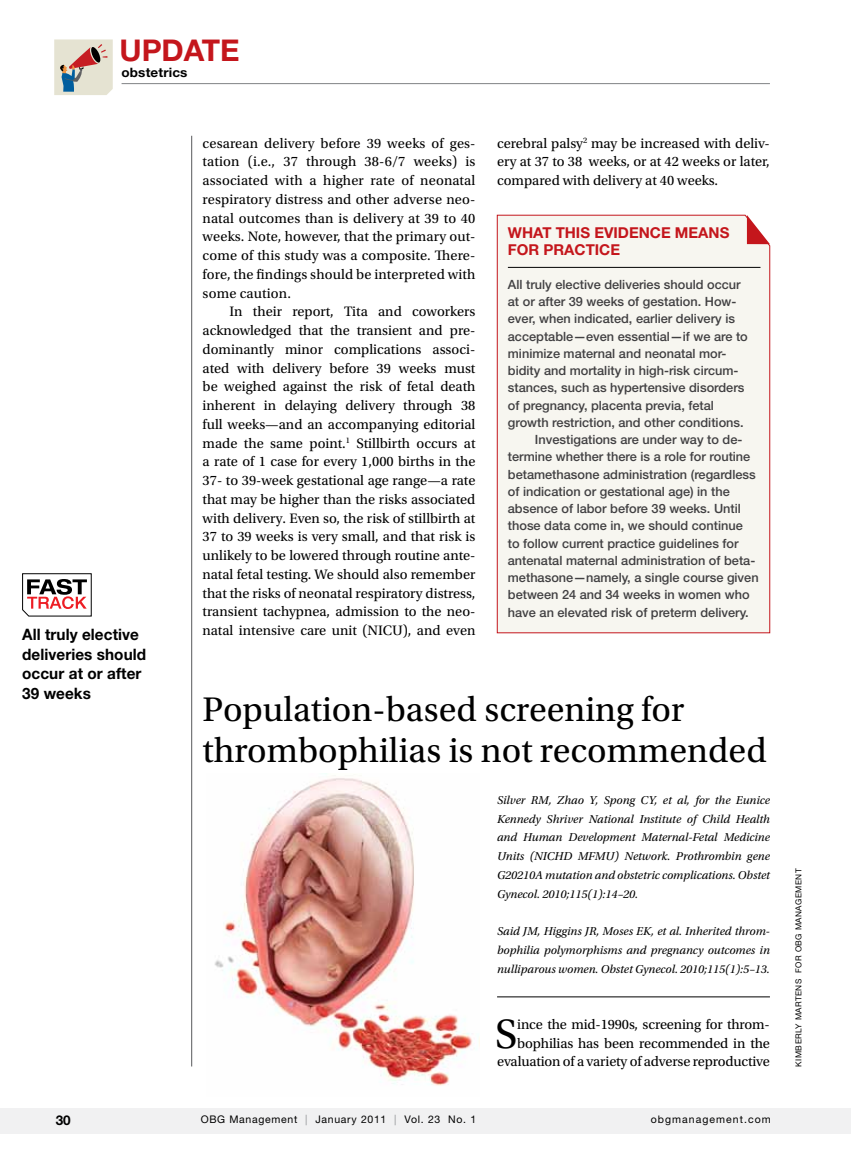
<style>
.page{position:relative;width:851px;height:1161px;background:#fff}
.page>*{position:absolute;margin:0;border:0;box-sizing:border-box;transform-origin:0 0}
.t1{font:43.05px "Utopia Std";color:#000}
.t2{font:36px/40.5px "Utopia Std";color:#000}
.t3{font:700 30px "Helvetica Neue LT Std";color:#c4161c}
.t4{font:700 15.75px/19.5px "Helvetica Neue LT Std";letter-spacing:.005em;color:#000}
.t5{font:700 15px/17.2px "Helvetica Neue LT Std";letter-spacing:.11em;color:#c4161c}
.t6{font:14.4px/18.8px "Utopia Std";color:#000;text-align:justify}
.t7{font:700 13.5px "Helvetica Neue LT Std";color:#000}
.t8{font:700 12.9px "Helvetica Neue LT Std";letter-spacing:.01em;color:#000;scale:1.04 1}
.t9{font:500 12.75px "Helvetica Neue LT Std";color:#414042}
.t10{font:italic 12px/18.8px "Utopia Std";color:#000;text-align:justify}
.t11{font:10.5px "Helvetica Neue LT Std";letter-spacing:.065em;color:#000}
.t12{font:10.5px "Helvetica Neue LT Std";letter-spacing:.1em;color:#000}
.t13{font:8.25px "Helvetica Neue LT Std";letter-spacing:.05em;color:#000}
.s1{color:#939598}
</style>
<div class="page">
<hr style="left:191px;top:136px;width:1px;height:931px;background:#58595b">
<hr style="left:122px;top:83px;width:648px;height:1px;background:#808285">
<div style="left:54px;top:39px;width:59px;height:56px;background:#e5e3d2"></div>
<svg style="left:60px;top:44px;width:47px;height:48px"></svg>
<div style="left:0;top:1108px;width:850px;height:26px;background:#f1f1f2"></div>
<svg style="left:22px;top:573px;width:70px;height:44px"></svg>
<hr style="left:497px;top:997px;width:273px;height:1px;background:#000">
<div style="left:497px;top:215px;width:273px;height:418px;background:#f7f6f0"></div>
<hr style="left:508px;top:267px;width:252px;height:1px;background:#000">
<svg style="left:746px;top:215px;width:24px;height:29px"></svg>
<img style="left:214px;top:778px;width:259px;height:308px">
<h3 class="t3" style="left:120px;top:32px;width:121px">UpdatE</h3>
<p class="t8" style="left:121px;top:64px;width:65px">obstetrics</p>
<p class="t4" style="left:22px;top:624px;width:125px">All truly elective deliveries should occur at or after<br>39 weeks</p>
<p class="t6" style="left:202px;top:134px;width:274px">cesarean delivery before 39 weeks of ges&shy;tation (i.e., 37 through 38-6/7 weeks) is associated with a higher rate of neonatal respiratory distress and other adverse neo&shy;natal outcomes than is delivery at 39 to 40 weeks. Note, however, that the primary out&shy;come of this study was a composite. There&shy;fore, the findings should be interpreted with some caution.</p>
<p class="t6" style="left:202px;top:303px;width:274px;text-indent:27px">In their report, Tita and coworkers acknowledged that the transient and pre&shy;dominantly minor complications associ&shy;ated with delivery before 39 weeks must be weighed against the risk of fetal death inherent in delaying delivery through 38 full weeks—and an accompanying editorial made the same point.<sup>1</sup> Stillbirth occurs at a rate of 1 case for every 1,000 births in the 37- to 39-week gestational age range—a rate that may be higher than the risks associated with delivery. Even so, the risk of stillbirth at 37 to 39 weeks is very small, and that risk is unlikely to be lowered through routine ante&shy;natal fetal testing. We should also remember that the risks of neonatal respiratory distress, transient tachypnea, admission to the neo&shy;natal intensive care unit (NICU), and even</p>
<p class="t6" style="left:497px;top:134px;width:274px">cerebral palsy<sup>2</sup> may be increased with deliv&shy;ery at 37 to 38 weeks, or at 42 weeks or later, compared with delivery at 40 weeks.</p>
<p class="t5" style="left:508px;top:223px;width:221px">What this evidence means for practice</p>
<p class="t9" style="left:508px;top:277px;width:234px">All truly elective deliveries should occur</p>
<p class="t9" style="left:508px;top:294px;width:230px">at or after 39 weeks of gestation. How-</p>
<p class="t9" style="left:508px;top:311px;width:229px">ever, when indicated, earlier delivery is</p>
<p class="t9" style="left:508px;top:328px;width:241px">acceptable—even essential—if we are to</p>
<p class="t9" style="left:508px;top:346px;width:220px">minimize maternal and neonatal mor-</p>
<p class="t9" style="left:508px;top:363px;width:232px">bidity and mortality in high-risk circum-</p>
<p class="t9" style="left:508px;top:380px;width:238px">stances, such as hypertensive disorders</p>
<p class="t9" style="left:508px;top:397px;width:208px">of pregnancy, placenta previa, fetal</p>
<p class="t9" style="left:508px;top:415px;width:237px">growth restriction, and other conditions.</p>
<p class="t9" style="left:535px;top:432px;width:209px">Investigations are under way to de-</p>
<p class="t9" style="left:508px;top:449px;width:244px">termine whether there is a role for routine</p>
<p class="t9" style="left:508px;top:466px;width:249px">betamethasone administration (regardless</p>
<p class="t9" style="left:508px;top:484px;width:223px">of indication or gestational age) in the</p>
<p class="t9" style="left:508px;top:501px;width:234px">absence of labor before 39 weeks. Until</p>
<p class="t9" style="left:508px;top:518px;width:236px">those data come in, we should continue</p>
<p class="t9" style="left:508px;top:535px;width:232px">to follow current practice guidelines for</p>
<p class="t9" style="left:508px;top:553px;width:249px">antenatal maternal administration of beta-</p>
<p class="t9" style="left:508px;top:570px;width:252px">methasone—namely, a single course given</p>
<p class="t9" style="left:508px;top:587px;width:243px">between 24 and 34 weeks in women who</p>
<p class="t9" style="left:508px;top:604px;width:242px">have an elevated risk of preterm delivery.</p>
<h2 class="t2" style="left:202px;top:690px;width:565px">Population-based screening for thrombophilias is not recommended</h2>
<p class="t10" style="left:497px;top:791px;width:274px">Silver RM, Zhao Y, Spong CY, et al, for the Eunice Kennedy Shriver National Institute of Child Health and Human Development Maternal-Fetal Medicine Units (NICHD MFMU) Network. Prothrombin gene G20210A mutation and obstetric complications. Obstet Gynecol. 2010;115(1):14–20.</p>
<p class="t10" style="left:497px;top:922px;width:274px">Said JM, Higgins JR, Moses EK, et al. Inherited throm&shy;bophilia polymorphisms and pregnancy outcomes in nulliparous women. Obstet Gynecol. 2010;115(1):5–13.</p>
<p class="t6" style="left:497px;top:1015px;width:274px;text-align:right">ince the mid-1990s, screening for throm&shy;bophilias has been recommended in the evaluation of a variety of adverse reproductive</p>
<h1 class="t1" style="left:495px;top:1011px;width:24px">S</h1>
<p class="t7" style="left:56px;top:1112px;width:17px">30</p>
<p class="t11" style="left:201px;top:1114px;width:277px">OBG Management <span class="s1">|</span> January 2011 <span class="s1">|</span> Vol. 23 No. 1</p>
<p class="t12" style="left:650px;top:1114px;width:122px">obgmanagement.com</p>
<p class="t13" style="left:793px;top:1067px;width:200px;rotate:-90deg">Kimberly Marten s fo r obg Manag em ent</p>
</div>
